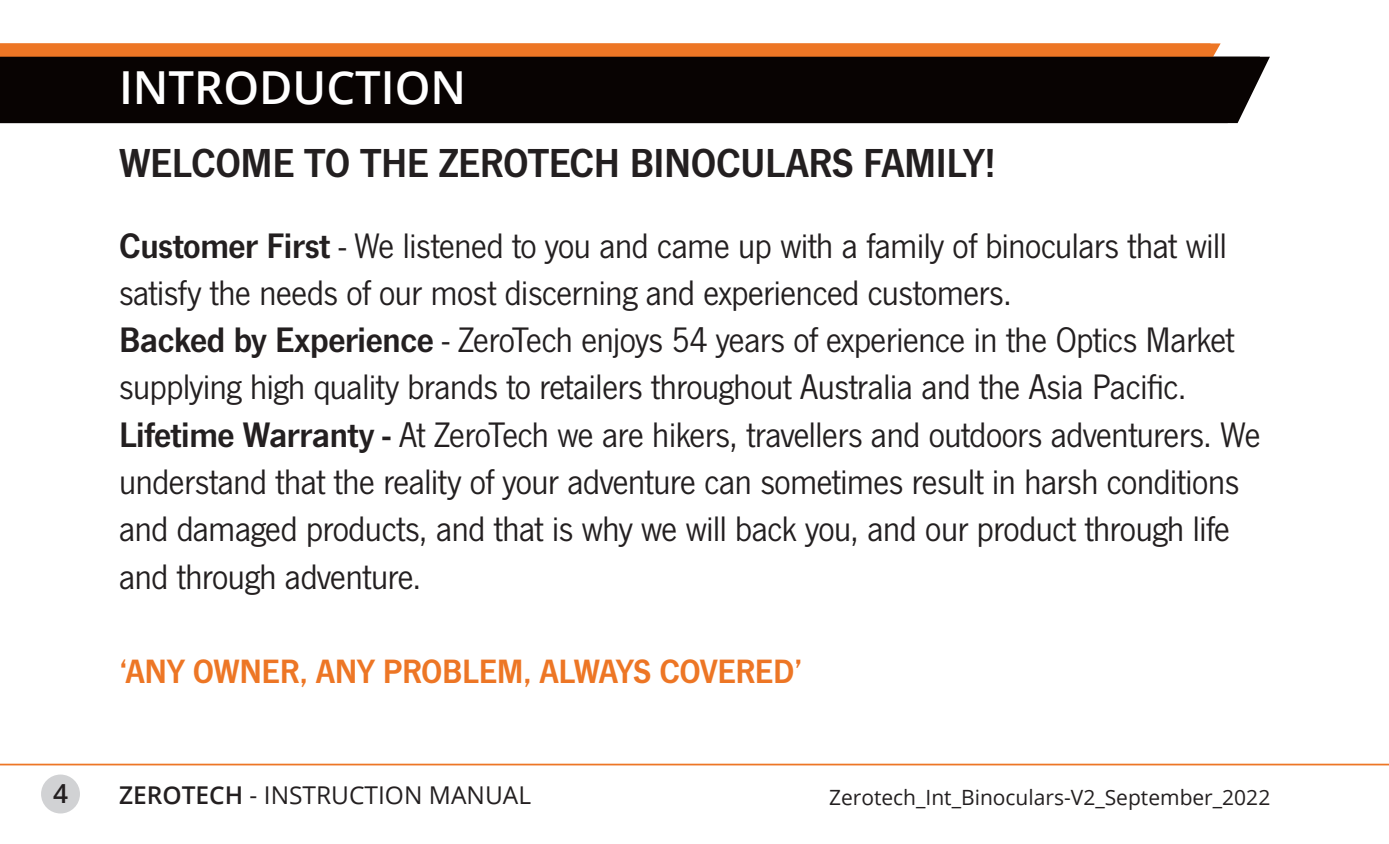
<style>
.page{position:relative;width:1389px;height:844px;background:#fff}
.page>*{position:absolute;margin:0;border:0;box-sizing:border-box;transform-origin:0 0}
.MAIN_HEADER{font:600 45.5px "Open Sans";color:#fff}
.Sub_Header{font:42px "News Got Dem";letter-spacing:-.01em;color:#231f20}
.Body_Copy{font:36.75px/47.2px "News Got";letter-spacing:-.01em;color:#231f20}
.Body_Copy-2{font:35px "News Got Dem";letter-spacing:-.01em;color:#ed7625}
.t1{font:600 26.25px "Open Sans";color:#231f20}
.t2{font:24.5px "Open Sans";color:#231f20}
.t3{font:21px "Open Sans";color:#231f20}
.s1{font-family:"News Got Dem"}
.s2{font-weight:600}
</style>
<div class="page">
<div style="left:41px;top:774px;width:39px;height:39px;background:#d1d2d4;border-radius:50%"></div>
<hr style="left:0;top:763px;width:1389px;height:2px;background:#ed7625">
<svg style="left:0;top:43px;width:1221px;height:14px;background:#e87527"></svg>
<div style="left:0;top:57px;width:1270px;height:66px;background:#080302"></div>
<p class="MAIN_HEADER" style="left:119px;top:57px;width:349px">INTRODUCTION</p>
<p class="Sub_Header" style="left:119px;top:138px;width:878px">WELCOME TO THE ZEROTECH BINOCULARS FAMILY!</p>
<p class="Body_Copy" style="left:119px;top:222px;width:1117px"><span class="s1">Customer First</span> - We listened to you and came up with a family of binoculars that will satisfy the needs of our most discerning and experienced customers.<br><span class="s1">Backed by Experience</span> - ZeroTech enjoys 54 years of experience in the Optics Market supplying high quality brands to retailers throughout Australia and the Asia Pacific.</p>
<p class="Body_Copy" style="left:119px;top:411px;width:1143px"><span class="s1">Lifetime Warranty -</span> At ZeroTech we are hikers, travellers and outdoors adventurers. We understand that the reality of your adventure can sometimes result in harsh conditions and damaged products, and that is why we will back you, and our product through life and through adventure.</p>
<p class="Body_Copy-2" style="left:119px;top:651px;width:685px">‘ANY OWNER, ANY PROBLEM, ALWAYS COVERED’</p>
<p class="t1" style="left:53px;top:775px;width:16px">4</p>
<p class="t2" style="left:119px;top:778px;width:414px"><span class="s2">ZEROTECH</span> - INSTRUCTION MANUAL</p>
<p class="t3" style="left:829px;top:782px;width:443px">Zerotech_Int_Binoculars-V2_September_2022</p>
</div>
